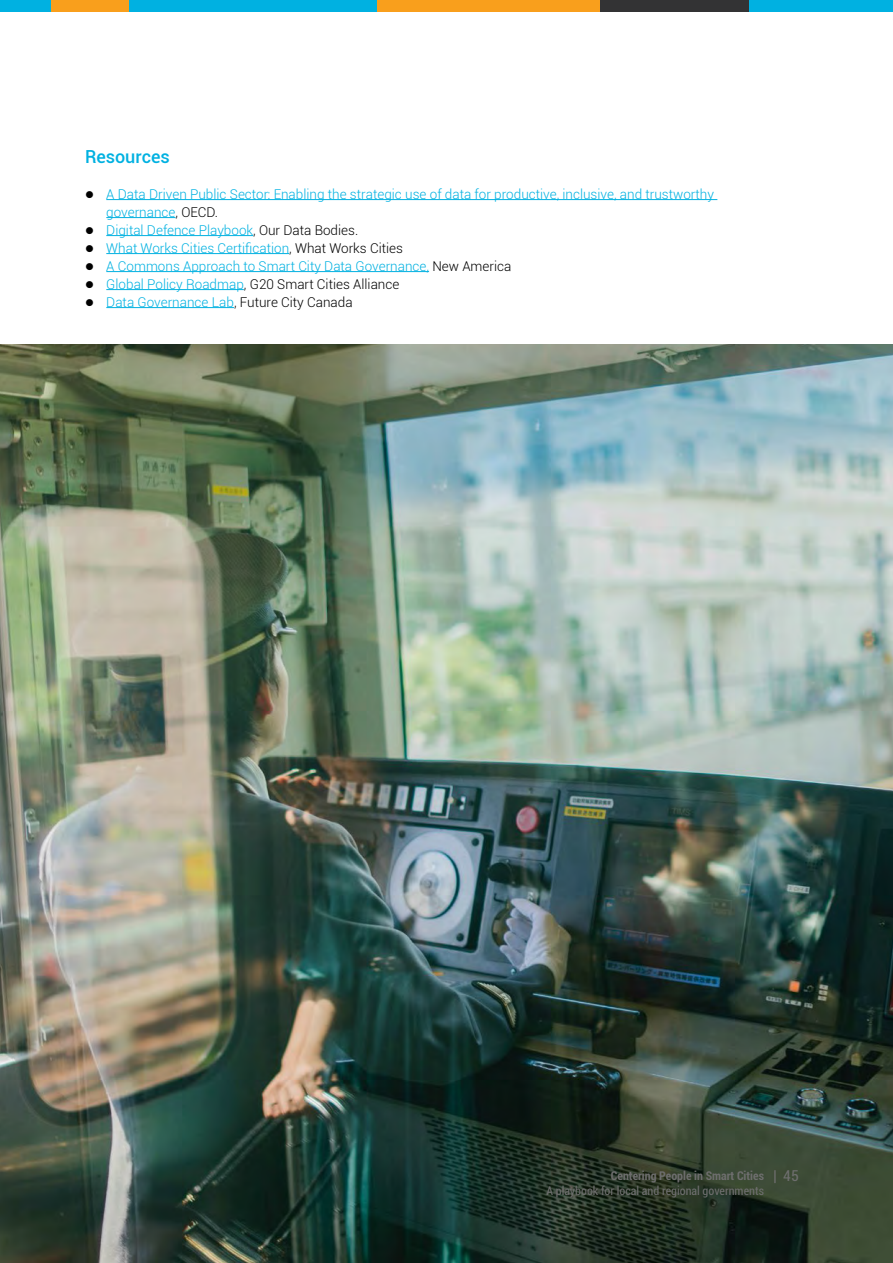
<style>
.page{position:relative;width:893px;height:1263px;background:#fff}
.page>*{position:absolute;margin:0;border:0;box-sizing:border-box;transform-origin:0 0}
.t1{font:500 18px "Roboto";color:#00b1e1}
.t2{font:300 13.5px/18px "Roboto";color:#00b1e1}
.t3{font:300 13.5px "Roboto";color:#000}
.t4{font:condensed 12px/14.4px "Roboto";color:#6e6e6e}
.s1{color:#000}
.s2{color:#00b1e1}
.s3{font-weight:700}
.s4{font-size:15px}
</style>
<div class="page">
<hr style="left:106px;top:199px;width:611px;height:1px;background:#00b1e1">
<hr style="left:106px;top:217px;width:69px;height:1px;background:#00b1e1">
<hr style="left:106px;top:235px;width:147px;height:1px;background:#00b1e1">
<hr style="left:106px;top:253px;width:183px;height:1px;background:#00b1e1">
<hr style="left:106px;top:271px;width:323px;height:1px;background:#00b1e1">
<hr style="left:106px;top:289px;width:138px;height:1px;background:#00b1e1">
<hr style="left:106px;top:307px;width:128px;height:1px;background:#00b1e1">
<img style="left:0;top:344px;width:893px;height:919px">
<div style="left:0;top:0;width:893px;height:12px;background:#f99f1c"></div>
<div style="left:710px;top:0;width:183px;height:12px;background:#00b1e1"></div>
<div style="left:0;top:0;width:51px;height:12px;background:#00b1e1"></div>
<div style="left:129px;top:0;width:247px;height:12px;background:#00b1e1"></div>
<div style="left:600px;top:0;width:148px;height:12px;background:#333334"></div>
<h1 class="t1" style="left:85px;top:144px;width:86px">Resources</h1>
<p class="t2" style="left:106px;top:184px;width:609px;text-indent:-21px"><span class="s1">●</span> A Data Driven Public Sector: Enabling the strategic use of data for productive, inclusive, and trustworthy governance<span class="s1">, OECD.</span></p>
<p class="t2" style="left:85px;top:220px;width:275px"><span class="s1">●</span> Digital Defence Playbook<span class="s1">, Our Data Bodies.</span></p>
<p class="t2" style="left:85px;top:238px;width:319px"><span class="s1">●</span> What Works Cities Certification<span class="s1">, What Works Cities</span></p>
<p class="t2" style="left:85px;top:256px;width:428px"><span class="s1">●</span> A Commons Approach to Smart City Data Governance, <span class="s1">New America</span></p>
<p class="t3" style="left:85px;top:274px;width:316px">● <span class="s2">Global Policy Roadmap</span>, G20 Smart Cities Alliance</p>
<p class="t2" style="left:85px;top:292px;width:269px"><span class="s1">●</span> Data Governance Lab<span class="s1">, Future City Canada</span></p>
<p class="t4" style="left:546px;top:1168px;width:254px;text-indent:64px"><span class="s3">Centering People in Smart Cities</span> <span class="s4">| 45<br></span>A playbook for local and regional governments</p>
</div>
